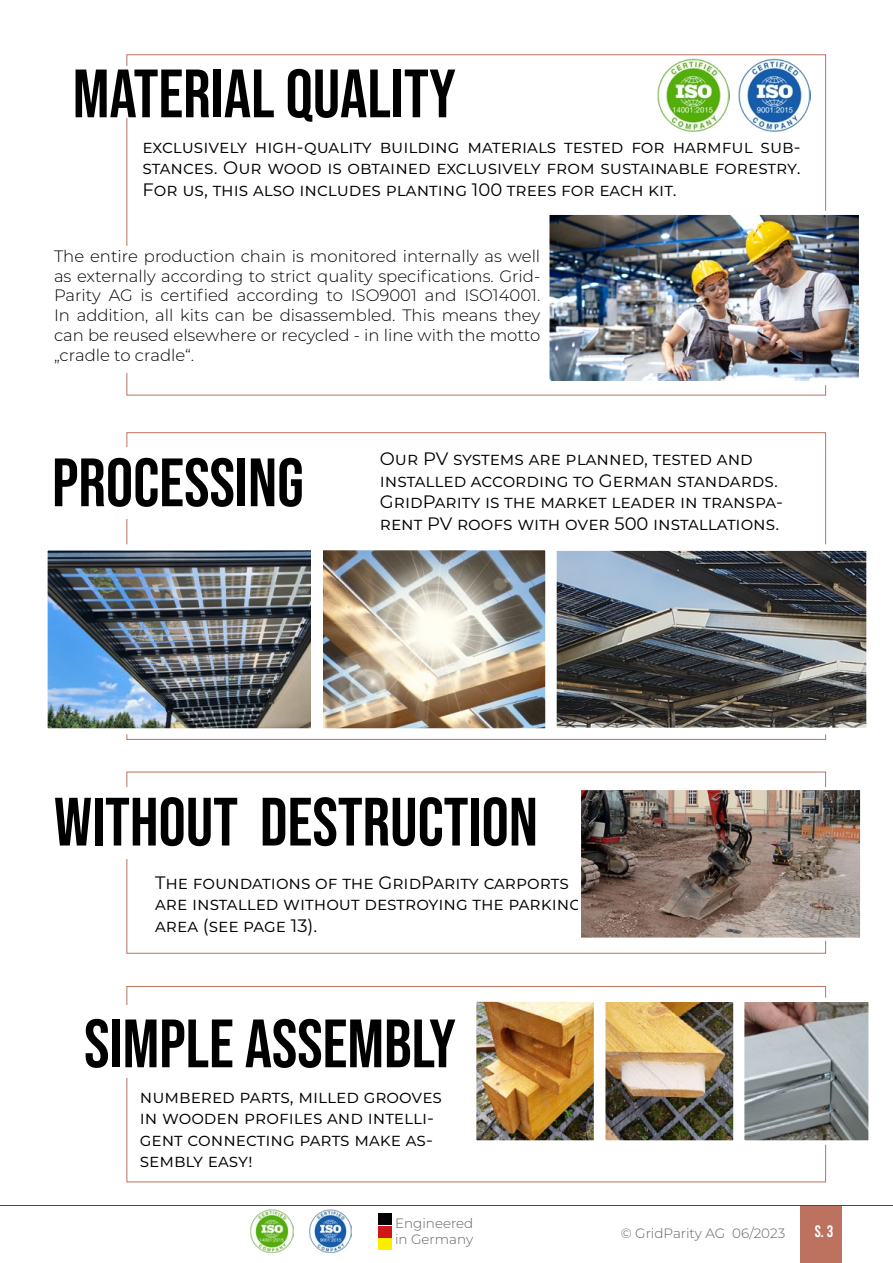
<style>
.page{position:relative;width:893px;height:1263px;background:#fff}
.page>*{position:absolute;margin:0;border:0;box-sizing:border-box;transform-origin:0 0}
.t1{font:68.25px "Bebas Neue";color:#000}
.t2{font:18px/21.6px "Montserrat";color:#000}
.t3{font:300 16.5px/19.8px "Montserrat";color:#000;text-align:justify}
.t4{font:16.5px "Bebas Neue";color:#fff}
.t5{font:300 13.5px/16.2px "Montserrat";color:#616160}
</style>
<div class="page">
<div style="left:800px;top:1206px;width:41px;height:57px;background:#bd7260"></div>
<hr style="left:0;top:1205px;width:893px;height:1px;background:#4b494e">
<div style="left:378px;top:1213px;width:14px;height:11px;background:#000"></div>
<div style="left:378px;top:1226px;width:14px;height:11px;background:#cd1719"></div>
<div style="left:378px;top:1238px;width:14px;height:12px;background:#ffed00"></div>
<img style="left:309px;top:1210px;width:43px;height:43px">
<img style="left:251px;top:1210px;width:43px;height:43px">
<img style="left:550px;top:216px;width:308px;height:164px">
<div style="left:545px;top:211px;width:318px;height:174px;border:4px solid #fff"></div>
<div style="left:126px;top:986px;width:700px;height:196px;border:1px solid #bd7260"></div>
<div style="left:57px;top:1005px;width:399px;height:73px;background:#fff"></div>
<img style="left:477px;top:1002px;width:116px;height:138px">
<div style="left:472px;top:997px;width:126px;height:148px;border:4px solid #fff"></div>
<img style="left:606px;top:1002px;width:127px;height:138px">
<div style="left:601px;top:997px;width:137px;height:148px;border:4px solid #fff"></div>
<img style="left:745px;top:1002px;width:123px;height:138px">
<div style="left:740px;top:997px;width:133px;height:148px;border:4px solid #fff"></div>
<img style="left:738px;top:59px;width:73px;height:72px">
<img style="left:657px;top:59px;width:73px;height:72px">
<img style="left:49px;top:551px;width:261px;height:176px">
<div style="left:42px;top:544px;width:275px;height:190px;border:6px solid #fff"></div>
<img style="left:324px;top:551px;width:220px;height:176px">
<div style="left:317px;top:544px;width:234px;height:190px;border:6px solid #fff"></div>
<img style="left:558px;top:552px;width:307px;height:174px">
<div style="left:550px;top:544px;width:323px;height:190px;border:7px solid #fff"></div>
<div style="left:126px;top:772px;width:700px;height:182px;border:1px solid #bd7260"></div>
<div style="left:20px;top:787px;width:225px;height:71px;background:#fff"></div>
<img style="left:582px;top:791px;width:277px;height:146px">
<div style="left:578px;top:787px;width:285px;height:154px;border:3px solid #fff"></div>
<h1 class="t1" style="left:73px;top:55px;width:385px">MATERIAL QUALITY</h1>
<p class="t2" style="left:143px;top:135px;width:659px;text-align:justify">exclusively high-quality building materials tested for harmful sub&shy;stances. Our wood is obtained exclusively from sustainable forestry.<br>For us, this also includes planting 100 trees for each kit.</p>
<p class="t3" style="left:54px;top:246px;width:488px">The entire production chain is monitored internally as well as externally according to strict quality specifications. Grid-Parity AG is certified according to ISO9001 and ISO14001.<br>In addition, all kits can be disassembled. This means they can be reused elsewhere or recycled - in line with the motto „cradle to cradle“.</p>
<h1 class="t1" style="left:52px;top:444px;width:253px">PROCESSING</h1>
<p class="t2" style="left:380px;top:447px;width:404px">Our PV systems are planned, tested and installed according to German standards.<br>GridParity is the market leader in transpa&shy;rent PV roofs with over 500 installations.</p>
<h1 class="t1" style="left:54px;top:783px;width:485px">WITHOUT DESTRUCTION</h1>
<p class="t2" style="left:155px;top:871px;width:427px">The foundations of the GridParity carports are installed without destroying the parking area (see page 13).</p>
<h1 class="t1" style="left:84px;top:1005px;width:373px">SIMPLE ASSEMBLY</h1>
<p class="t2" style="left:140px;top:1085px;width:304px">numbered parts, milled grooves in wooden profiles and intelli&shy;gent connecting parts make as&shy;sembly easy!</p>
<p class="t5" style="left:395px;top:1215px;width:80px">Engineered in Germany</p>
<p class="t5" style="left:621px;top:1225px;width:166px">© GridParity AG 06/2023</p>
<p class="t4" style="left:815px;top:1222px;width:20px">S. 3</p>
</div>
